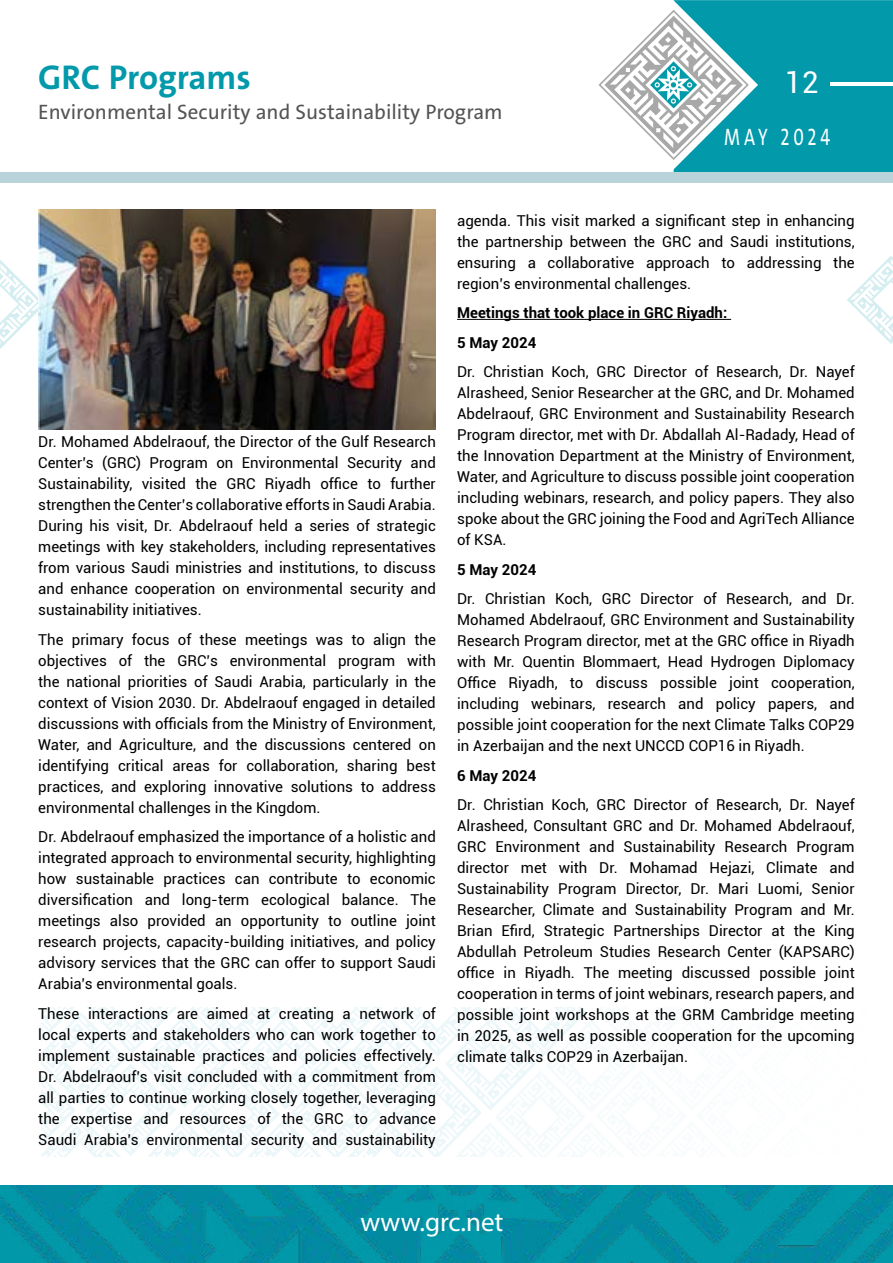
<style>
.page{position:relative;width:893px;height:1263px;background:#fff}
.page>*{position:absolute;margin:0;border:0;box-sizing:border-box;transform-origin:0 0}
.t1{font:700 34.5px "The Sans";color:#0299ab}
.t2{font:30px "Roboto";color:#fff}
.t3{font:27px "Myriad Pro";color:#fff}
.t4{font:24px "The Sans";letter-spacing:.215em;color:#fff;scale:.75 1}
.t5{font:21px "The Sans";color:#545454}
.t6{font:15px/21px "Roboto";color:#000;text-align:justify}
.t7{font:700 15px/29.5px "Roboto";color:#000}
</style>
<div class="page">
<img style="left:0;top:1185px;width:893px;height:78px">
<svg style="left:598px;top:0;width:295px;height:172px"></svg>
<div style="left:0;top:172px;width:893px;height:11px;background:#b9d3db"></div>
<hr style="left:830px;top:82px;width:63px;height:4px;background:#fff">
<svg style="left:847px;top:256px;width:46px;height:88px"></svg>
<svg style="left:0;top:260px;width:38px;height:89px"></svg>
<svg style="left:41px;top:1007px;width:545px;height:150px"></svg>
<img style="left:38px;top:209px;width:398px;height:220px">
<hr style="left:457px;top:319px;width:274px;height:1px;background:#000">
<svg style="left:364px;top:1216px;width:152px;height:15px;background:#028fa3"></svg>
<h1 class="t1" style="left:38px;top:55px;width:214px">GRC Programs</h1>
<h2 class="t2" style="left:785px;top:62px;width:35px">12</h2>
<h3 class="t5" style="left:38px;top:99px;width:466px">Environmental Security and Sustainability Program</h3>
<h3 class="t4" style="left:724px;top:122px;width:143px">MAY 2024</h3>
<p class="t6" style="left:38px;top:431px;width:399px">Dr. Mohamed Abdelraouf, the Director of the Gulf Research Center’s (GRC) Program on Environmental Security and Sustainability, visited the GRC Riyadh office to further strengthen the Center’s collaborative efforts in Saudi Arabia.<br>During his visit, Dr. Abdelraouf held a series of strategic meetings with key stakeholders, including representatives from various Saudi ministries and institutions, to discuss and enhance cooperation on environmental security and sustainability initiatives.</p>
<p class="t6" style="left:38px;top:628px;width:399px">The primary focus of these meetings was to align the objectives of the GRC’s environmental program with the national priorities of Saudi Arabia, particularly in the context of Vision 2030. Dr. Abdelraouf engaged in detailed discussions with officials from the Ministry of Environment, Water, and Agriculture, and the discussions centered on identifying critical areas for collaboration, sharing best practices, and exploring innovative solutions to address environmental challenges in the Kingdom.</p>
<p class="t6" style="left:38px;top:826px;width:399px">Dr. Abdelraouf emphasized the importance of a holistic and integrated approach to environmental security, highlighting how sustainable practices can contribute to economic diversification and long-term ecological balance. The meetings also provided an opportunity to outline joint research projects, capacity-building initiatives, and policy advisory services that the GRC can offer to support Saudi Arabia’s environmental goals.</p>
<p class="t6" style="left:38px;top:1002px;width:399px">These interactions are aimed at creating a network of local experts and stakeholders who can work together to implement sustainable practices and policies effectively.<br>Dr. Abdelraouf’s visit concluded with a commitment from all parties to continue working closely together, leveraging the expertise and resources of the GRC to advance Saudi Arabia’s environmental security and sustainability</p>
<p class="t6" style="left:457px;top:209px;width:399px">agenda. This visit marked a significant step in enhancing the partnership between the GRC and Saudi institutions, ensuring a collaborative approach to addressing the region’s environmental challenges.</p>
<p class="t7" style="left:457px;top:298px;width:272px">Meetings that took place in GRC Riyadh:<br>5 May 2024</p>
<p class="t6" style="left:457px;top:361px;width:399px">Dr. Christian Koch, GRC Director of Research, Dr. Nayef Alrasheed, Senior Researcher at the GRC, and Dr. Mohamed Abdelraouf, GRC Environment and Sustainability Research Program director, met with Dr. Abdallah Al-Radady, Head of the Innovation Department at the Ministry of Environment, Water, and Agriculture to discuss possible joint cooperation including webinars, research, and policy papers. They also spoke about the GRC joining the Food and AgriTech Alliance of KSA.</p>
<p class="t7" style="left:457px;top:554px;width:81px">5 May 2024</p>
<p class="t6" style="left:457px;top:588px;width:399px">Dr. Christian Koch, GRC Director of Research, and Dr.<br>Mohamed Abdelraouf, GRC Environment and Sustainability Research Program director, met at the GRC office in Riyadh with Mr. Quentin Blommaert, Head Hydrogen Diplomacy Office Riyadh, to discuss possible joint cooperation, including webinars, research and policy papers, and possible joint cooperation for the next Climate Talks COP29 in Azerbaijan and the next UNCCD COP16 in Riyadh.</p>
<p class="t7" style="left:457px;top:760px;width:81px">6 May 2024</p>
<p class="t6" style="left:457px;top:794px;width:399px">Dr. Christian Koch, GRC Director of Research, Dr. Nayef Alrasheed, Consultant GRC and Dr. Mohamed Abdelraouf, GRC Environment and Sustainability Research Program director met with Dr. Mohamad Hejazi, Climate and Sustainability Program Director, Dr. Mari Luomi, Senior Researcher, Climate and Sustainability Program and Mr.<br>Brian Efird, Strategic Partnerships Director at the King Abdullah Petroleum Studies Research Center (KAPSARC) office in Riyadh. The meeting discussed possible joint cooperation in terms of joint webinars, research papers, and possible joint workshops at the GRM Cambridge meeting in 2025, as well as possible cooperation for the upcoming climate talks COP29 in Azerbaijan.</p>
<h3 class="t3" style="left:360px;top:1205px;width:145px">www.grc.net</h3>
</div>
